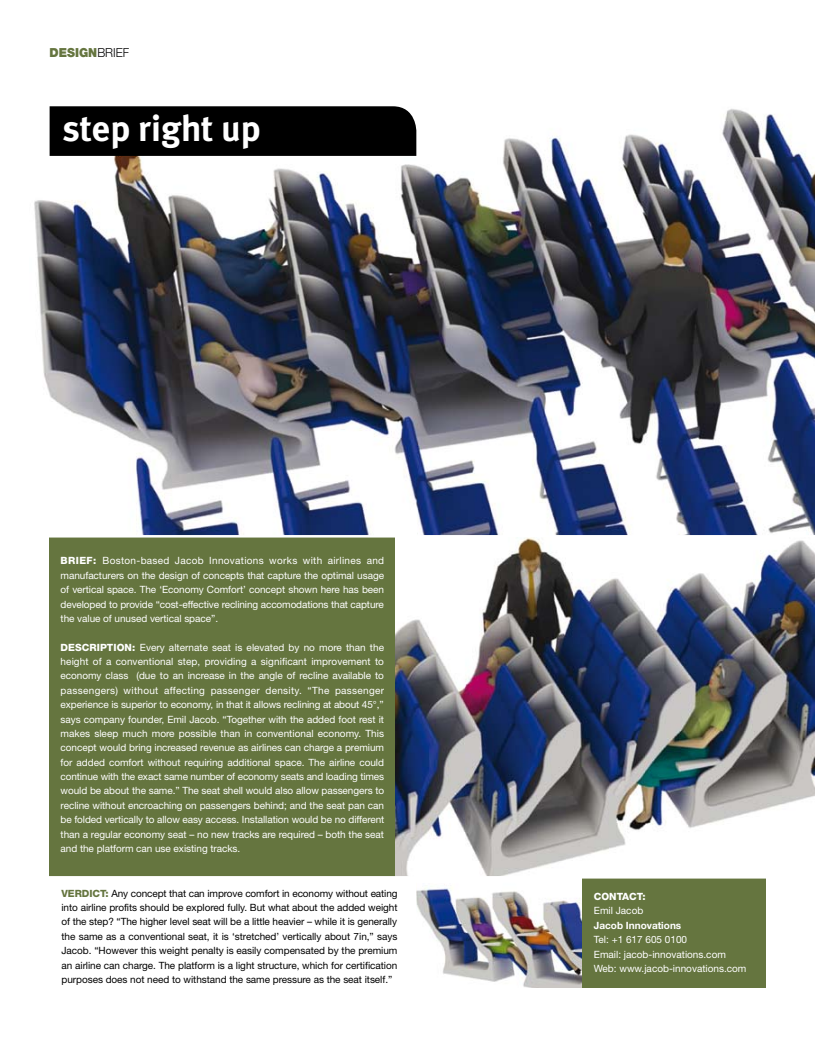
<style>
.page{position:relative;width:815px;height:1063px;background:#fff}
.page>*{position:absolute;margin:0;border:0;box-sizing:border-box;transform-origin:0 0}
.t1{font:700 36.25px "Meta Plus";color:#fff}
.t2{font:900 12.5px "Helvetica Neue";color:#65753f;scale:.95 1}
.t3{font:10px/14.4px "Helvetica Neue";letter-spacing:-.005em;color:#fff;text-align:justify}
.t4{font:10px/14.4px "Helvetica Neue";letter-spacing:-.005em;color:#000;text-align:justify}
.t5{font:700 10px "Helvetica Neue";color:#fff}
.t6{font:800 10px "Helvetica Neue";color:#fff}
.s1{font-weight:300;color:#000}
.s2{font-weight:800}
.s3{font-weight:800;color:#65753f}
</style>
<div class="page">
<img style="left:34px;top:106px;width:781px;height:429px">
<img style="left:416px;top:888px;width:166px;height:100px">
<div style="left:50px;top:106px;width:366px;height:50px;background:#000"></div>
<div style="left:50px;top:538px;width:345px;height:339px;background:#65753f"></div>
<div style="left:582px;top:877px;width:183px;height:111px;background:#65753f"></div>
<img style="left:395px;top:538px;width:420px;height:338px">
<hr style="left:0;top:876px;width:815px;height:3px;background:#fff">
<p class="t2" style="left:50px;top:45px;width:85px">DESIGN<span class="s1">BRIEF</span></p>
<h1 class="t1" style="left:63px;top:107px;width:199px">step right up</h1>
<p class="t6" style="left:61px;top:555px;width:15px">BRIE</p>
<p class="t3" style="left:61px;top:553px;width:325px;text-indent:26px"><span class="s2">F:</span> Boston-based Jacob Innovations works with airlines and manufacturers on the design of concepts that capture the optimal usage of vertical space. The ‘Economy Comfort’ concept shown here has been developed to provide “cost-effective reclining accomodations that capture the value of unused vertical space”.</p>
<p class="t3" style="left:61px;top:640px;width:325px"><span class="s2">DESCRIPTION:</span> Every alternate seat is elevated by no more than the height of a conventional step, providing a significant improvement to economy class (due to an increase in the angle of recline available to passengers) without affecting passenger density. “The passenger experience is superior to economy, in that it allows reclining at about 45°,” says company founder, Emil Jacob. “Together with the added foot rest it makes sleep much more possible than in conventional economy. This concept would bring increased revenue as airlines can charge a premium for added comfort without requiring additional space. The airline could continue with the exact same number of economy seats and loading times would be about the same.” The seat shell would also allow passengers to recline without encroaching on passengers behind; and the seat pan can be folded vertically to allow easy access. Installation would be no different than a regular economy seat – no new tracks are required – both the seat and the platform can use existing tracks.</p>
<p class="t4" style="left:61px;top:886px;width:338px"><span class="s3">VERDICT:</span> Any concept that can improve comfort in economy without eating into airline profits should be explored fully. But what about the added weight of the step? “The higher level seat will be a little heavier – while it is generally the same as a conventional seat, it is ‘stretched’ vertically about 7in,” says Jacob. “However this weight penalty is easily compensated by the premium an airline can charge. The platform is a light structure, which for certification purposes does not need to withstand the same pressure as the seat itself.”</p>
<p class="t6" style="left:594px;top:890px;width:53px">CONTACT:</p>
<p class="t3" style="left:594px;top:904px;width:51px">Emil Jacob</p>
<p class="t5" style="left:594px;top:919px;width:89px">Jacob Innovations</p>
<p class="t3" style="left:594px;top:932px;width:154px;text-align:left">Tel: +1 617 605 0100<br>Email: jacob-innovations.com<br>Web: www.jacob-innovations.com</p>
</div>
